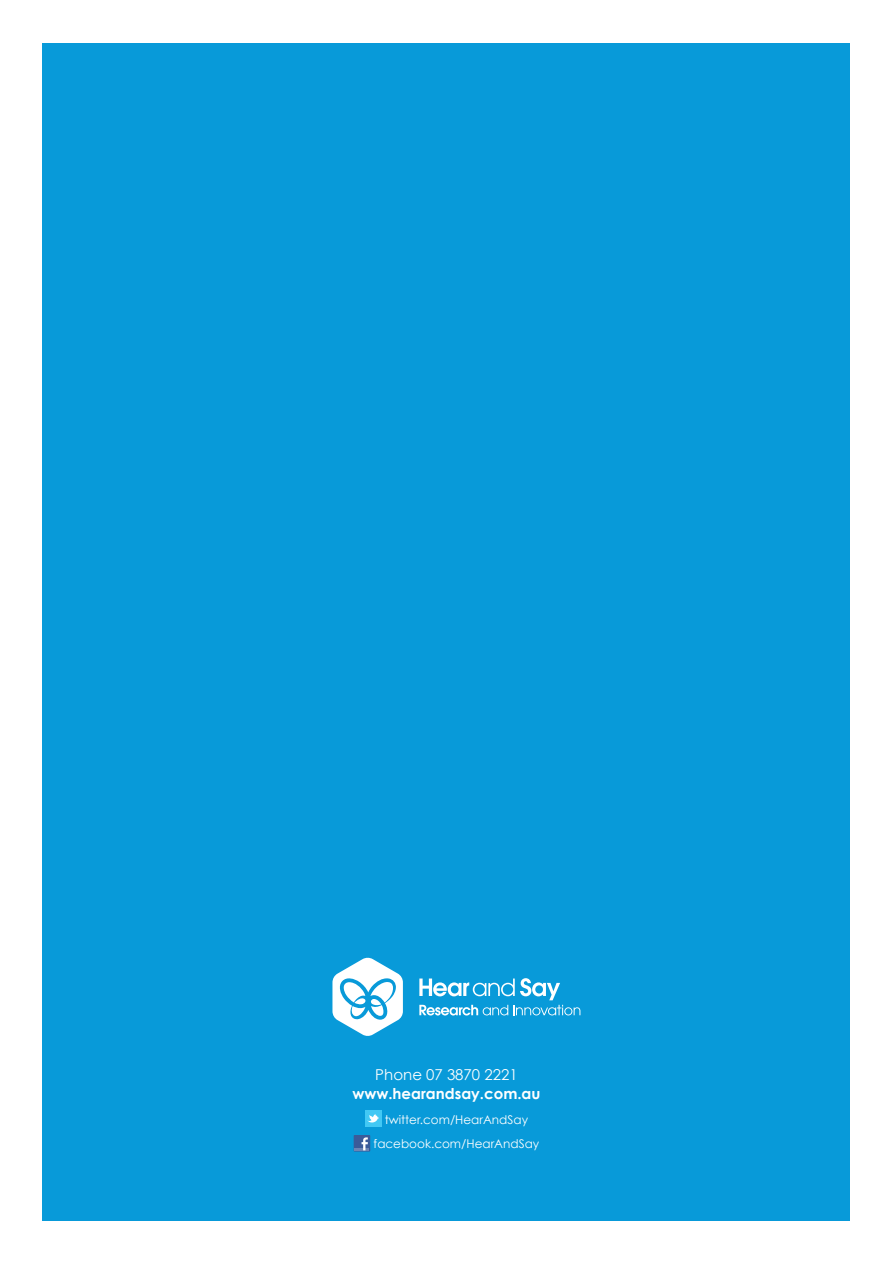
<style>
.page{position:relative;width:893px;height:1263px;background:#fff}
.page>*{position:absolute;margin:0;border:0;box-sizing:border-box;transform-origin:0 0}
.t1{font:700 15px "Century Gothic";color:#fff}
.t2{font:15px "Century Gothic";color:#fff}
.t3{font:12px/24.9px "Century Gothic";color:#fff;text-align:center}
</style>
<div class="page">
<div style="left:43px;top:43px;width:807px;height:1177px;background:#089ad9"></div>
<div style="left:365px;top:1110px;width:16px;height:17px;background:#42c8f4"></div>
<svg style="left:367px;top:1114px;width:12px;height:9px"></svg>
<div style="left:354px;top:1135px;width:16px;height:16px;background:#3b5b99"></div>
<svg style="left:355px;top:1137px;width:14px;height:13px"></svg>
<svg style="left:332px;top:957px;width:71px;height:79px"></svg>
<svg style="left:419px;top:978px;width:161px;height:37px"></svg>
<p class="t2" style="left:375px;top:1065px;width:144px">Phone 07 3870 2221</p>
<p class="t1" style="left:352px;top:1084px;width:190px">www.hearandsay.com.au</p>
<p class="t3" style="left:374px;top:1107px;width:167px">twitter.com/HearAndSay facebook.com/HearAndSay</p>
</div>
